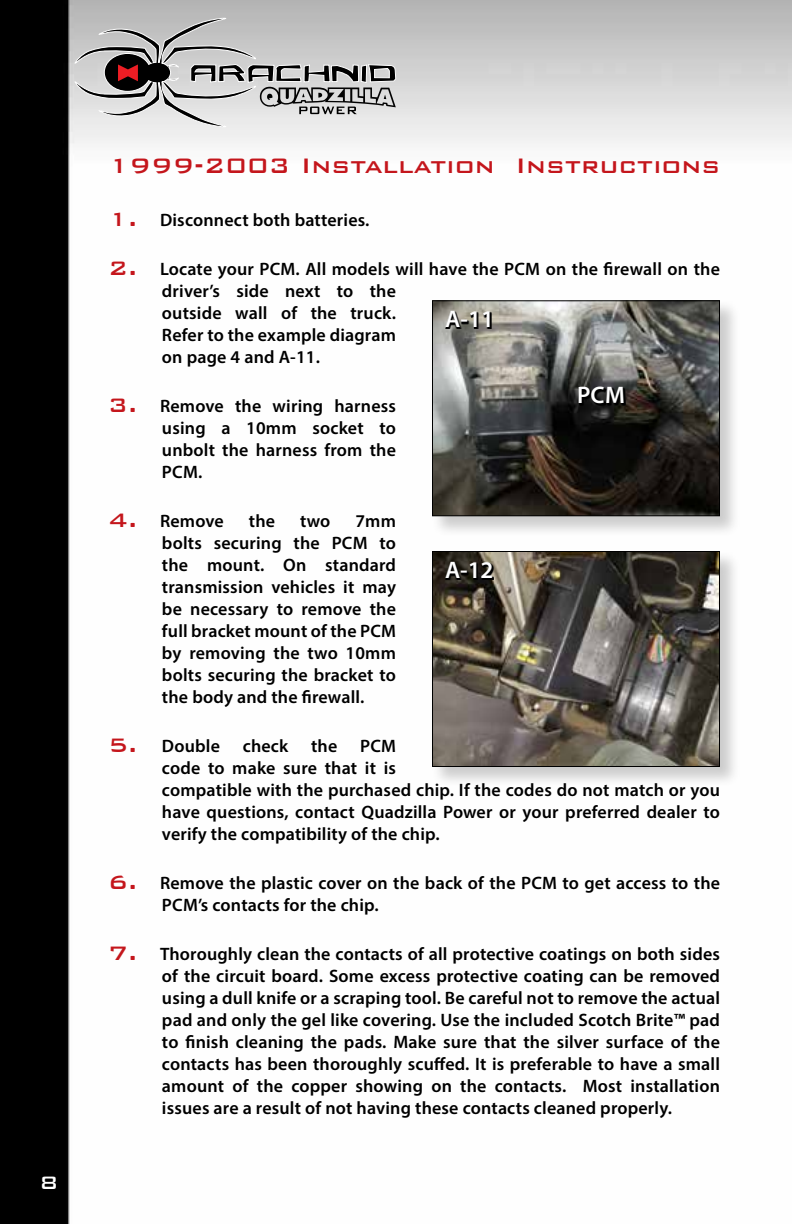
<style>
.page{position:relative;width:792px;height:1224px;background:#fff}
.page>*{position:absolute;margin:0;border:0;box-sizing:border-box;transform-origin:0 0}
.t1{font:500 28px "Bank Gothic BT";color:#c4161c}
.t2{font:600 24px "Myriad Pro";letter-spacing:.01em;color:#fff}
.t3{font:500 24px "Bank Gothic BT";color:#fff}
.t4{font:600 18px/22px "Myriad Pro";letter-spacing:.01em;color:#000}
.s1{font-family:"Bank Gothic BT";font-weight:500;font-size:26px;color:#c4161c}
</style>
<div class="page">
<img style="left:0;top:0;width:792px;height:1224px">
<svg style="left:74px;top:17px;width:322px;height:110px;background:#b5b3b3"></svg>
<div style="left:431px;top:299px;width:310px;height:238px;background:#000;opacity:.2"></div>
<img style="left:434px;top:302px;width:284px;height:212px">
<div style="left:432px;top:300px;width:288px;height:216px;border:1px solid #000"></div>
<svg style="left:446px;top:311px;width:46px;height:18px"></svg>
<div style="left:431px;top:550px;width:310px;height:238px;background:#000;opacity:.2"></div>
<img style="left:434px;top:553px;width:284px;height:212px">
<div style="left:432px;top:551px;width:288px;height:216px;border:1px solid #000"></div>
<svg style="left:446px;top:562px;width:48px;height:18px"></svg>
<svg style="left:579px;top:387px;width:47px;height:19px"></svg>
<h2 class="t3" style="left:40px;top:1169px;width:20px">8</h2>
<h1 class="t1" style="left:108px;top:151px;width:614px">1999-2003 Installation Instructions</h1>
<p class="t4" style="left:108px;top:209px;width:263px"><span class="s1">1.</span> Disconnect both batteries.</p>
<p class="t4" style="left:162px;top:258px;width:559px;text-indent:-54px"><span class="s1">2.</span> Locate your PCM. All models will have the PCM on the firewall on the driver’s side next to the<br>outside wall of the truck.<br>Refer to the example diagram<br>on page 4 and A-11.</p>
<p class="t4" style="left:162px;top:395px;width:236px;text-align:justify;text-indent:-54px"><span class="s1">3.</span> Remove the wiring harness using a 10mm socket to unbolt the harness from the PCM.</p>
<p class="t4" style="left:108px;top:510px;width:117px"><span class="s1">4.</span> Remove</p>
<p class="t4" style="left:249px;top:510px;width:28px">the</p>
<p class="t4" style="left:300px;top:510px;width:32px">two</p>
<h2 class="t2" style="left:445px;top:304px;width:51px">A-11</h2>
<h2 class="t2" style="left:577px;top:380px;width:49px">PCM</h2>
<p class="t4" style="left:162px;top:510px;width:236px;text-align:justify;text-indent:193px">7mm bolts securing the PCM to the mount. On standard transmission vehicles it may be necessary to remove the full bracket mount of the PCM by removing the two 10mm bolts securing the bracket to the body and the firewall.</p>
<p class="t4" style="left:108px;top:735px;width:114px"><span class="s1">5.</span> Double</p>
<p class="t4" style="left:243px;top:735px;width:47px">check</p>
<p class="t4" style="left:311px;top:735px;width:28px">the</p>
<h2 class="t2" style="left:445px;top:555px;width:50px">A-12</h2>
<p class="t4" style="left:162px;top:735px;width:560px;text-indent:198px">PCM<br>code to make sure that it is<br>compatible with the purchased chip. If the codes do not match or you have questions, contact Quadzilla Power or your preferred dealer to verify the compatibility of the chip.</p>
<p class="t4" style="left:162px;top:872px;width:560px;text-indent:-54px"><span class="s1">6.</span> Remove the plastic cover on the back of the PCM to get access to the<br>PCM’s contacts for the chip.</p>
<p class="t4" style="left:162px;top:943px;width:560px;text-align:justify;text-indent:-54px"><span class="s1">7.</span> Thoroughly clean the contacts of all protective coatings on both sides of the circuit board. Some excess protective coating can be removed using a dull knife or a scraping tool. Be careful not to remove the actual pad and only the gel like covering. Use the included Scotch Brite™ pad to finish cleaning the pads. Make sure that the silver surface of the contacts has been thoroughly scuffed. It is preferable to have a small amount of the copper showing on the contacts. Most installation issues are a result of not having these contacts cleaned properly.</p>
</div>
